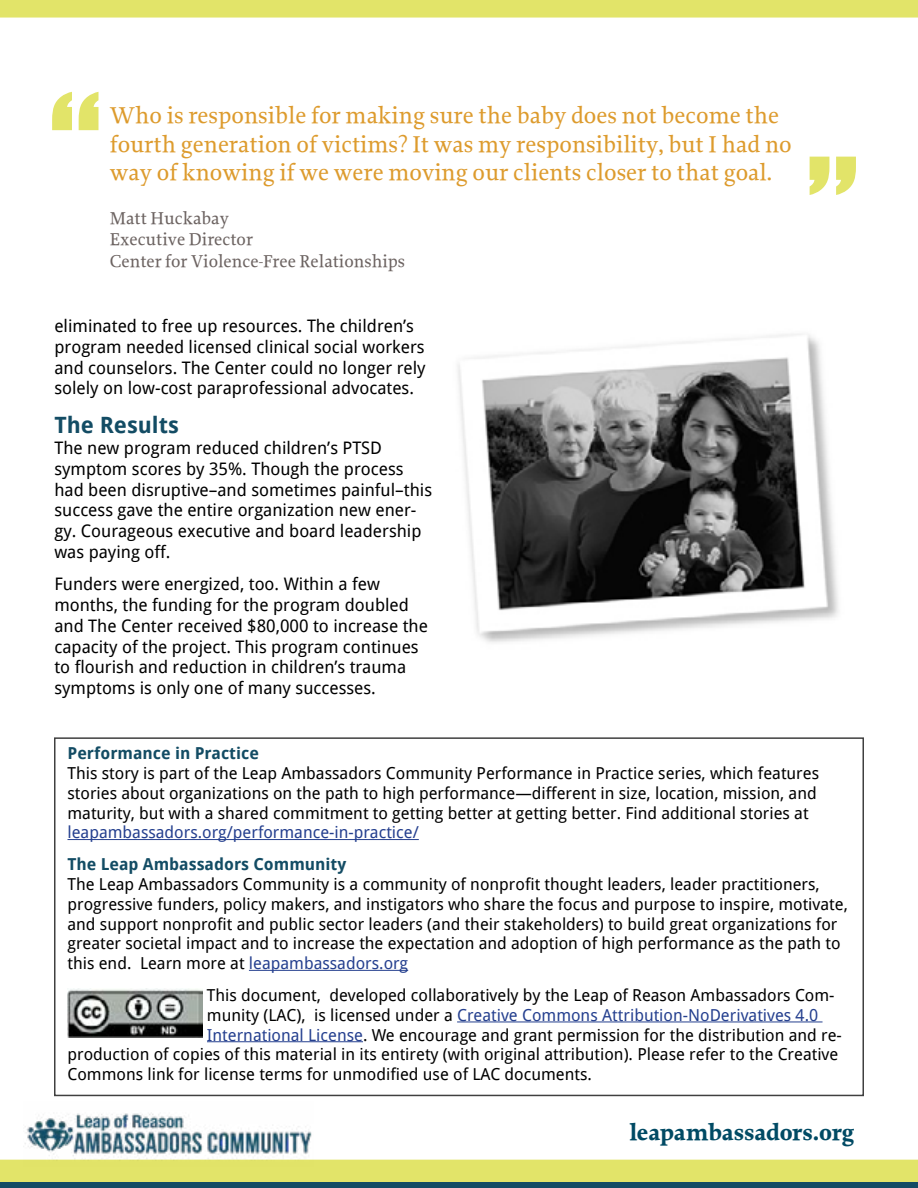
<style>
.page{position:relative;width:918px;height:1188px;background:#fff}
.page>*{position:absolute;margin:0;border:0;box-sizing:border-box;transform-origin:0 0}
.t1{font:150px "Impact";color:#e2e469}
.t2{font:500 24px/28.8px "Proforma";color:#dd9b2d}
.t3{font:700 24px "Proforma";letter-spacing:-.01em;color:#004a64}
.t4{font:700 22.5px "Droid Sans";color:#134c64}
.t5{font:500 18px/21.6px "Proforma";color:#6c6361}
.t6{font:17.25px/20.7px "Droid Sans";color:#000}
.t7{font:16.5px/19.8px "Droid Sans";color:#000}
.t8{font:16.5px "Droid Sans";color:#25408f}
.t9{font:700 16.5px "Droid Sans";color:#134c64}
.s1{color:#25408f}
.s2{color:#000}
</style>
<div class="page">
<img style="left:457px;top:334px;width:382px;height:309px">
<div style="left:0;top:0;width:918px;height:18px;background:#e2e469"></div>
<div style="left:0;top:1160px;width:918px;height:22px;background:#e2e469"></div>
<div style="left:0;top:1182px;width:918px;height:6px;background:#134c64"></div>
<img style="left:23px;top:1113px;width:290px;height:47px">
<hr style="left:68px;top:839px;width:351px;height:1px;background:#25408f">
<hr style="left:249px;top:970px;width:159px;height:1px;background:#25408f">
<hr style="left:457px;top:1022px;width:366px;height:1px;background:#25408f">
<hr style="left:207px;top:1041px;width:156px;height:1px;background:#25408f">
<img style="left:68px;top:988px;width:134px;height:49px">
<div style="left:54px;top:737px;width:810px;height:359px;border:2px solid #404040"></div>
<h1 class="t1" style="left:50px;top:35px;width:53px">“</h1>
<h2 class="t2" style="left:110px;top:100px;width:683px">Who is responsible for making sure the baby does not become the fourth generation of victims? It was my responsibility, but I had no way of knowing if we were moving our clients closer to that goal.</h2>
<p class="t5" style="left:110px;top:207px;width:297px">Matt Huckabay<br>Executive Director<br>Center for Violence-Free Relationships</p>
<h1 class="t1" style="left:859px;top:252px;width:53px;rotate:-180deg">“</h1>
<p class="t6" style="left:54px;top:316px;width:373px">eliminated to free up resources. The children’s program needed licensed clinical social workers and counselors. The Center could no longer rely solely on low-cost paraprofessional advocates.</p>
<h3 class="t4" style="left:54px;top:413px;width:126px">The Results</h3>
<p class="t6" style="left:54px;top:438px;width:379px">The new program reduced children’s PTSD symptom scores by 35%. Though the process had been disruptive–and sometimes painful–this success gave the entire organization new ener&shy;gy. Courageous executive and board leadership was paying off.</p>
<p class="t6" style="left:54px;top:574px;width:375px">Funders were energized, too. Within a few months, the funding for the program doubled and The Center received $80,000 to increase the capacity of the project. This program continues to flourish and reduction in children’s trauma symptoms is only one of many successes.</p>
<p class="t9" style="left:68px;top:744px;width:193px">Performance in Practice</p>
<p class="t7" style="left:68px;top:763px;width:753px">This story is part of the Leap Ambassadors Community Performance in Practice series, which features stories about organizations on the path to high performance—different in size, location, mission, and maturity, but with a shared commitment to getting better at getting better. Find additional stories at</p>
<p class="t8" style="left:68px;top:823px;width:353px">leapambassadors.org/performance-in-practice/</p>
<p class="t9" style="left:68px;top:855px;width:280px">The Leap Ambassadors Community</p>
<p class="t7" style="left:68px;top:874px;width:782px">The Leap Ambassadors Community is a community of nonprofit thought leaders, leader practitioners, progressive funders, policy makers, and instigators who share the focus and purpose to inspire, motivate, and support nonprofit and public sector leaders (and their stakeholders) to build great organizations for greater societal impact and to increase the expectation and adoption of high performance as the path to this end. Learn more at <span class="s1">leapambassadors.org</span></p>
<p class="t7" style="left:207px;top:985px;width:629px">This document, developed collaboratively by the Leap of Reason Ambassadors Com-</p>
<p class="t8" style="left:207px;top:1005px;width:613px"><span class="s2">munity (LAC), is licensed under a</span> Creative Commons Attribution-NoDerivatives 4.0</p>
<p class="t7" style="left:207px;top:1025px;width:636px"><span class="s1">International License</span>. We encourage and grant permission for the distribution and re-</p>
<p class="t7" style="left:68px;top:1045px;width:772px">production of copies of this material in its entirety (with original attribution). Please refer to the Creative</p>
<p class="t7" style="left:68px;top:1065px;width:526px">Commons link for license terms for unmodified use of LAC documents.</p>
<h2 class="t3" style="left:629px;top:1117px;width:227px">leapambassadors.org</h2>
</div>
